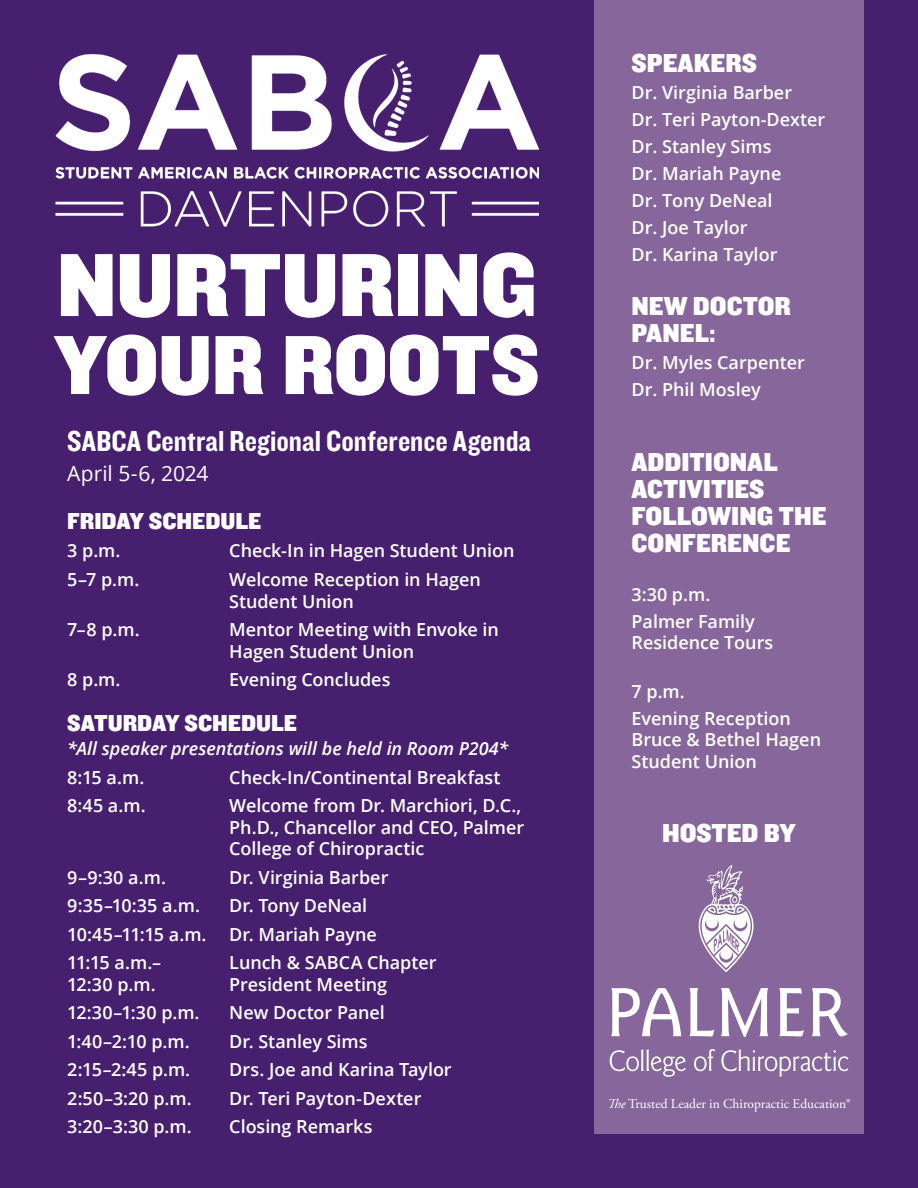
<style>
.page{position:relative;width:918px;height:1188px;background:#471f6f}
.page>*{position:absolute;margin:0;border:0;box-sizing:border-box;transform-origin:0 0}
.t1{font:93px "Knockout HTF71 Full Middlewt";letter-spacing:-.01em;color:#fff}
.t2{font:87px "Knockout HTF71 Full Middlewt";letter-spacing:-.01em;color:#fff}
.t3{font:30px "Knockout HTF50 Welterweight";color:#fff}
.t4{font:27px/27px "Knockout HTF71 Full Middlewt";color:#fff}
.t5{font:24px "Knockout HTF71 Full Middlewt";letter-spacing:-.005em;color:#fff}
.t6{font:21px "Open Sans";letter-spacing:-.01em;color:#fff}
.t7{font:600 18px/21.6px "Open Sans";color:#fff}
.t8{font:italic 600 18px "Open Sans";color:#fff}
.t9{font:13.5px "Adobe Garamond Pro";color:#fff}
.s1{font-style:italic}
</style>
<div class="page">
<div style="left:594px;top:0;width:270px;height:1134px;background:#87679b"></div>
<img style="left:55px;top:54px;width:484px;height:173px">
<svg style="left:610px;top:1049px;width:76px;height:28px"></svg>
<svg style="left:694px;top:1049px;width:21px;height:22px"></svg>
<svg style="left:721px;top:1049px;width:127px;height:27px"></svg>
<svg style="left:689px;top:988px;width:25px;height:49px"></svg>
<svg style="left:721px;top:988px;width:47px;height:49px"></svg>
<svg style="left:779px;top:988px;width:25px;height:48px"></svg>
<svg style="left:812px;top:988px;width:36px;height:48px"></svg>
<svg style="left:611px;top:988px;width:70px;height:48px"></svg>
<svg style="left:698px;top:865px;width:56px;height:107px"></svg>
<p class="t1" style="left:57px;top:235px;width:482px">NURTURING</p>
<p class="t2" style="left:54px;top:319px;width:487px">YOUR ROOTS</p>
<p class="t3" style="left:67px;top:425px;width:465px">SABCA Central Regional Conference Agenda</p>
<p class="t6" style="left:67px;top:459px;width:143px">April 5-6, 2024</p>
<p class="t5" style="left:67px;top:508px;width:196px">FRIDAY SCHEDULE</p>
<p class="t7" style="left:67px;top:540px;width:55px">3 p.m.</p>
<p class="t7" style="left:229px;top:540px;width:287px">Check-In in Hagen Student Union</p>
<p class="t7" style="left:67px;top:568px;width:74px">5–7 p.m.</p>
<p class="t7" style="left:229px;top:568px;width:253px">Welcome Reception in Hagen<br>Student Union</p>
<p class="t7" style="left:67px;top:618px;width:74px">7–8 p.m.</p>
<p class="t7" style="left:229px;top:618px;width:271px">Mentor Meeting with Envoke in</p>
<p class="t7" style="left:229px;top:640px;width:186px">Hagen Student Union</p>
<p class="t7" style="left:67px;top:668px;width:55px">8 p.m.</p>
<p class="t7" style="left:229px;top:668px;width:163px">Evening Concludes</p>
<p class="t5" style="left:67px;top:710px;width:231px">SATURDAY SCHEDULE</p>
<p class="t8" style="left:67px;top:736px;width:443px">*All speaker presentations will be held in Room P204*</p>
<p class="t7" style="left:67px;top:766px;width:78px">8:15 a.m.</p>
<p class="t7" style="left:229px;top:766px;width:273px">Check-In/Continental Breakfast</p>
<p class="t7" style="left:67px;top:794px;width:80px">8:45 a.m.</p>
<p class="t7" style="left:229px;top:794px;width:294px">Welcome from Dr. Marchiori, D.C.,</p>
<p class="t7" style="left:229px;top:816px;width:296px">Ph.D., Chancellor and CEO, Palmer</p>
<p class="t7" style="left:229px;top:838px;width:196px">College of Chiropractic</p>
<p class="t7" style="left:67px;top:866px;width:100px">9–9:30 a.m.</p>
<p class="t7" style="left:229px;top:866px;width:161px">Dr. Virginia Barber</p>
<p class="t7" style="left:67px;top:895px;width:134px">9:35–10:35 a.m.</p>
<p class="t7" style="left:229px;top:895px;width:139px">Dr. Tony DeNeal</p>
<p class="t7" style="left:67px;top:923px;width:141px">10:45–11:15 a.m.</p>
<p class="t7" style="left:229px;top:923px;width:149px">Dr. Mariah Payne</p>
<p class="t7" style="left:67px;top:952px;width:95px">11:15 a.m.–</p>
<p class="t7" style="left:229px;top:952px;width:209px">Lunch &amp; SABCA Chapter</p>
<p class="t7" style="left:67px;top:973px;width:90px">12:30 p.m.</p>
<p class="t7" style="left:229px;top:973px;width:159px">President Meeting</p>
<p class="t7" style="left:67px;top:1002px;width:134px">12:30–1:30 p.m.</p>
<p class="t7" style="left:229px;top:1002px;width:157px">New Doctor Panel</p>
<p class="t7" style="left:67px;top:1030px;width:124px">1:40–2:10 p.m.</p>
<p class="t7" style="left:229px;top:1030px;width:140px">Dr. Stanley Sims</p>
<p class="t7" style="left:67px;top:1059px;width:124px">2:15–2:45 p.m.</p>
<p class="t7" style="left:229px;top:1059px;width:224px">Drs. Joe and Karina Taylor</p>
<p class="t7" style="left:67px;top:1087px;width:126px">2:50–3:20 p.m.</p>
<p class="t7" style="left:229px;top:1087px;width:194px">Dr. Teri Payton-Dexter</p>
<p class="t7" style="left:67px;top:1116px;width:126px">3:20–3:30 p.m.</p>
<p class="t7" style="left:229px;top:1116px;width:145px">Closing Remarks</p>
<p class="t4" style="left:632px;top:50px;width:127px">SPEAKERS</p>
<p class="t7" style="left:632px;top:81px;width:162px">Dr. Virginia Barber</p>
<p class="t7" style="left:632px;top:108px;width:195px">Dr. Teri Payton-Dexter</p>
<p class="t7" style="left:632px;top:135px;width:142px">Dr. Stanley Sims</p>
<p class="t7" style="left:632px;top:162px;width:151px">Dr. Mariah Payne</p>
<p class="t7" style="left:632px;top:189px;width:143px">Dr. Tony DeNeal</p>
<p class="t7" style="left:632px;top:216px;width:118px">Dr. Joe Taylor</p>
<p class="t7" style="left:632px;top:243px;width:147px">Dr. Karina Taylor</p>
<p class="t4" style="left:632px;top:293px;width:161px">NEW DOCTOR<br>PANEL:</p>
<p class="t7" style="left:632px;top:351px;width:175px">Dr. Myles Carpenter</p>
<p class="t7" style="left:632px;top:378px;width:131px">Dr. Phil Mosley</p>
<p class="t4" style="left:632px;top:449px;width:197px">ADDITIONAL<br>ACTIVITIES<br>FOLLOWING THE<br>CONFERENCE</p>
<p class="t7" style="left:632px;top:583px;width:80px">3:30 p.m.</p>
<p class="t7" style="left:632px;top:610px;width:143px">Palmer Family<br>Residence Tours</p>
<p class="t7" style="left:632px;top:680px;width:55px">7 p.m.</p>
<p class="t7" style="left:632px;top:707px;width:161px">Evening Reception</p>
<p class="t7" style="left:632px;top:729px;width:191px">Bruce &amp; Bethel Hagen</p>
<p class="t7" style="left:632px;top:750px;width:127px">Student Union</p>
<p class="t4" style="left:662px;top:820px;width:135px">HOSTED BY</p>
<p class="t9" style="left:607px;top:1095px;width:245px"><span class="s1">The</span> Trusted Leader in Chiropractic Education®</p>
</div>
